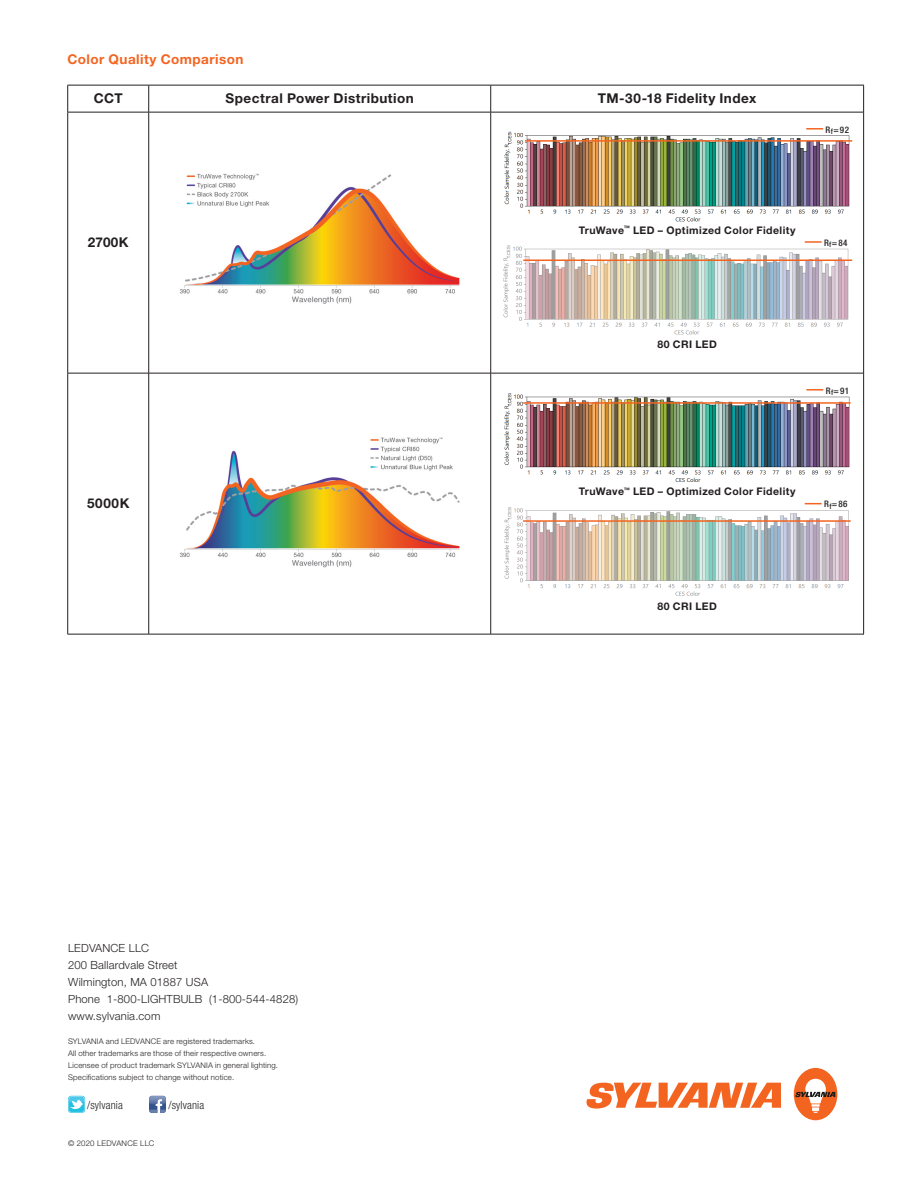
<style>
.page{position:relative;width:918px;height:1188px;background:#fff}
.page>*{position:absolute;margin:0;border:0;box-sizing:border-box;transform-origin:0 0}
.Letter_Tables_7_5_Ba{font:700 13.5px "Helvetica Neue LT Pro";letter-spacing:.035em;color:#231f20}
.Letter_Tablehead_7_5{font:700 13.5px "Helvetica Neue LT Pro";letter-spacing:.035em;color:#f36421}
.t1{font:300 11.25px/17px "Helvetica Neue LT Pro";letter-spacing:.015em;color:#231f20}
.t2{font:300 condensed 11.25px "Helvetica Neue LT Pro";letter-spacing:.015em;color:#231f20}
.t3{font:700 10.5px "Helvetica Neue LT Pro";letter-spacing:.04em;color:#231f20}
.Letter_Tables_7_5_Ba-2{font:500 condensed 9px "Helvetica Neue LT Pro";letter-spacing:.055em;color:#231f20}
.t4{font:300 7.8px "Helvetica Neue LT Pro";letter-spacing:.025em;color:#231f20}
</style>
<div class="page">
<svg style="left:586px;top:1083px;width:195px;height:26px"></svg>
<div style="left:794px;top:1068px;width:43px;height:52px;background:#f36421;border-radius:50%"></div>
<svg style="left:795px;top:1079px;width:40px;height:34px"></svg>
<svg style="left:68px;top:1096px;width:17px;height:17px"></svg>
<svg style="left:68px;top:1096px;width:17px;height:16px"></svg>
<svg style="left:149px;top:1096px;width:17px;height:17px"></svg>
<svg style="left:148px;top:86px;width:1px;height:26px"></svg>
<svg style="left:490px;top:86px;width:1px;height:26px"></svg>
<svg style="left:863px;top:86px;width:1px;height:26px"></svg>
<hr style="left:148px;top:112px;width:1px;height:261px;background:#231f20">
<hr style="left:490px;top:112px;width:1px;height:261px;background:#231f20">
<hr style="left:863px;top:112px;width:1px;height:261px;background:#231f20">
<hr style="left:148px;top:373px;width:1px;height:261px;background:#231f20">
<hr style="left:490px;top:373px;width:1px;height:261px;background:#231f20">
<hr style="left:863px;top:373px;width:1px;height:261px;background:#231f20">
<hr style="left:68px;top:85px;width:81px;height:1px;background:#231f20">
<svg style="left:67px;top:85px;width:1px;height:27px"></svg>
<hr style="left:149px;top:85px;width:342px;height:1px;background:#231f20">
<hr style="left:491px;top:85px;width:373px;height:1px;background:#231f20">
<hr style="left:68px;top:112px;width:81px;height:1px;background:#231f20">
<hr style="left:67px;top:112px;width:1px;height:261px;background:#231f20">
<hr style="left:149px;top:112px;width:342px;height:1px;background:#231f20">
<hr style="left:491px;top:112px;width:372px;height:1px;background:#231f20">
<hr style="left:68px;top:373px;width:81px;height:1px;background:#231f20">
<hr style="left:67px;top:373px;width:1px;height:261px;background:#231f20">
<hr style="left:149px;top:373px;width:342px;height:1px;background:#231f20">
<hr style="left:491px;top:373px;width:372px;height:1px;background:#231f20">
<hr style="left:68px;top:634px;width:81px;height:1px;background:#231f20">
<hr style="left:149px;top:634px;width:342px;height:1px;background:#231f20">
<hr style="left:491px;top:634px;width:373px;height:1px;background:#231f20">
<img style="left:179px;top:173px;width:281px;height:131px">
<img style="left:503px;top:245px;width:350px;height:90px">
<img style="left:504px;top:131px;width:349px;height:91px">
<img style="left:180px;top:437px;width:280px;height:131px">
<img style="left:504px;top:507px;width:345px;height:89px">
<img style="left:504px;top:393px;width:346px;height:89px">
<hr style="left:525px;top:140px;width:327px;height:2px;background:#f36421">
<hr style="left:523px;top:402px;width:328px;height:2px;background:#f36421">
<hr style="left:523px;top:260px;width:329px;height:1px;background:#f36421">
<hr style="left:523px;top:520px;width:328px;height:2px;background:#f36421">
<svg style="left:806px;top:128px;width:17px;height:2px"></svg>
<svg style="left:805px;top:241px;width:17px;height:2px"></svg>
<svg style="left:806px;top:389px;width:17px;height:2px"></svg>
<svg style="left:805px;top:503px;width:17px;height:1px"></svg>
<p class="Letter_Tablehead_7_5" style="left:68px;top:50px;width:177px">Color Quality Comparison</p>
<p class="Letter_Tables_7_5_Ba" style="left:94px;top:90px;width:30px">CCT</p>
<p class="Letter_Tables_7_5_Ba" style="left:226px;top:90px;width:190px">Spectral Power Distribution</p>
<p class="Letter_Tables_7_5_Ba" style="left:598px;top:90px;width:160px">TM-30-18 Fidelity Index</p>
<p class="Letter_Tables_7_5_Ba-2" style="left:826px;top:124px;width:25px">R<sub>f</sub>=92</p>
<p class="Letter_Tables_7_5_Ba" style="left:88px;top:234px;width:42px">2700K</p>
<p class="t3" style="left:579px;top:223px;width:219px">TruWave<sup>™</sup> LED – Optimized Color Fidelity</p>
<p class="Letter_Tables_7_5_Ba-2" style="left:824px;top:237px;width:25px">R<sub>f</sub>=84</p>
<p class="Letter_Tables_7_5_Ba" style="left:87px;top:495px;width:44px">5000K</p>
<p class="t3" style="left:657px;top:338px;width:61px">80 CRI LED</p>
<p class="Letter_Tables_7_5_Ba-2" style="left:826px;top:385px;width:25px">R<sub>f</sub>=91</p>
<p class="t3" style="left:579px;top:485px;width:219px">TruWave<sup>™</sup> LED – Optimized Color Fidelity</p>
<p class="Letter_Tables_7_5_Ba-2" style="left:824px;top:499px;width:25px">R<sub>f</sub>=86</p>
<p class="t3" style="left:657px;top:600px;width:61px">80 CRI LED</p>
<p class="t1" style="left:68px;top:939px;width:111px">LEDVANCE LLC<br>200 Ballardvale Street</p>
<p class="t1" style="left:68px;top:973px;width:142px">Wilmington, MA 01887 USA</p>
<p class="t1" style="left:68px;top:990px;width:232px">Phone 1-800-LIGHTBULB (1-800-544-4828)</p>
<p class="t1" style="left:68px;top:1007px;width:94px">www.sylvania.com</p>
<p class="t4" style="left:68px;top:1037px;width:188px">SYLVANIA and LEDVANCE are registered trademarks.</p>
<p class="t4" style="left:68px;top:1049px;width:200px">All other trademarks are those of their respective owners.</p>
<p class="t4" style="left:68px;top:1061px;width:211px">Licensee of product trademark SYLVANIA in general lighting.</p>
<p class="t4" style="left:68px;top:1072px;width:168px">Specifications subject to change without notice.</p>
<p class="t2" style="left:87px;top:1098px;width:37px">/sylvania</p>
<p class="t2" style="left:168px;top:1098px;width:37px">/sylvania</p>
<p class="t4" style="left:68px;top:1139px;width:88px">© 2020 LEDVANCE LLC</p>
</div>
